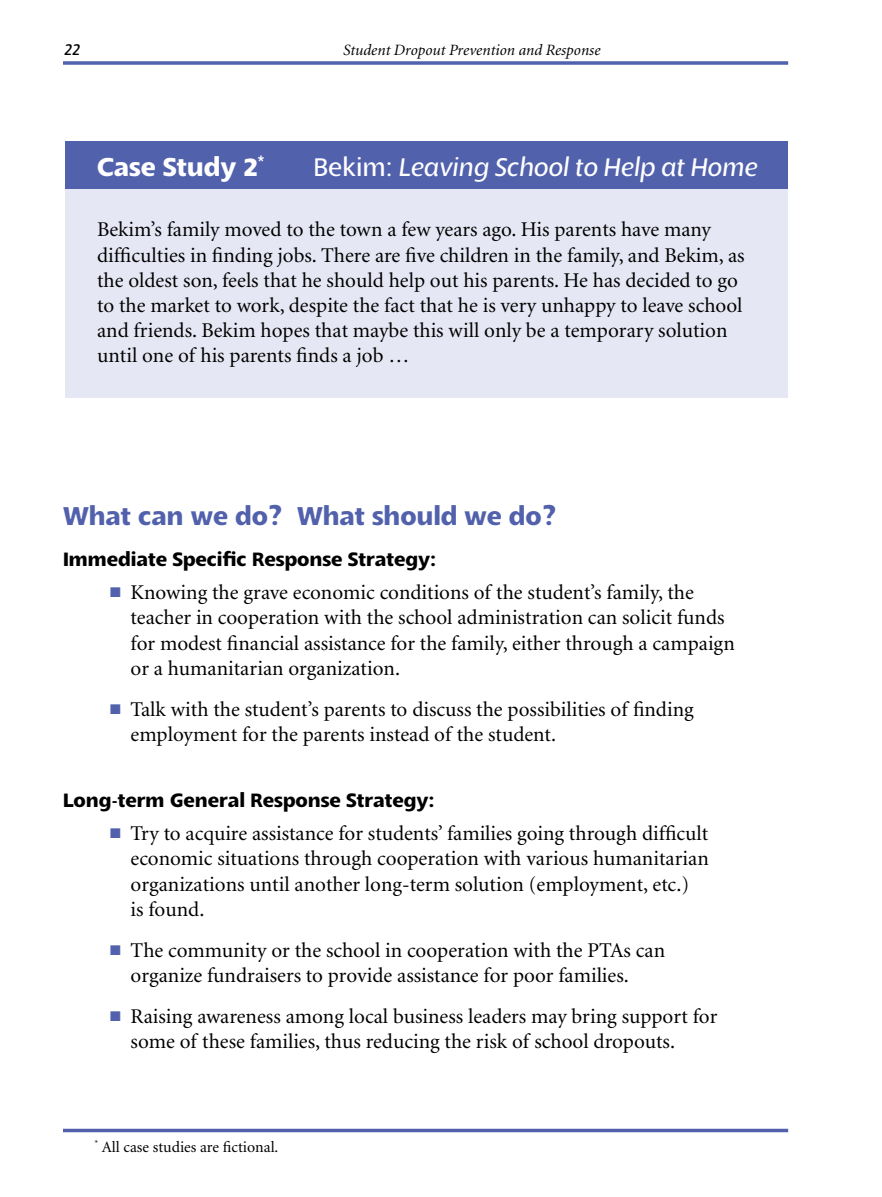
<style>
.page{position:relative;width:882px;height:1197px;background:#fff}
.page>*{position:absolute;margin:0;border:0;box-sizing:border-box;transform-origin:0 0}
.t1{font:italic 28px "Slippy";color:#fff}
.t2{font:700 28px "Slippy";color:#5261ac}
.t3{font:700 28px "Slippy";color:#fff}
.t4{font:21px/25.2px "Minion";color:#000}
.t5{font:700 21px "Slippy";color:#000}
.t6{font:italic 17.5px "Slippy";color:#000}
.t7{font:italic 15.75px "Minion";color:#000}
.t8{font:15.75px "Minion";color:#000}
.s1{font-style:normal}
.s2{color:#5261ac}
</style>
<div class="page">
<svg style="left:63px;top:61px;width:725px;height:4px;background:#6774b6"></svg>
<hr style="left:63px;top:1129px;width:725px;height:3px;background:#5261ac">
<div style="left:66px;top:142px;width:722px;height:47px;background:#5261ac"></div>
<div style="left:66px;top:189px;width:722px;height:209px;background:#e6e7f4"></div>
<p class="t6" style="left:64px;top:40px;width:17px">22</p>
<p class="t7" style="left:343px;top:42px;width:259px">Student Dropout Prevention and Response</p>
<h2 class="t3" style="left:97px;top:153px;width:168px">Case Study 2<sup>*</sup></h2>
<p class="t1" style="left:314px;top:153px;width:445px"><span class="s1">Bekim:</span> Leaving School to Help at Home</p>
<p class="t4" style="left:97px;top:218px;width:649px">Bekim’s family moved to the town a few years ago. His parents have many difficulties in finding jobs. There are five children in the family, and Bekim, as the oldest son, feels that he should help out his parents. He has decided to go to the market to work, despite the fact that he is very unhappy to leave school and friends. Bekim hopes that maybe this will only be a temporary solution until one of his parents finds a job …</p>
<h2 class="t2" style="left:63px;top:502px;width:495px">What can we do? What should we do?</h2>
<h3 class="t5" style="left:63px;top:548px;width:374px">Immediate Specific Response Strategy:</h3>
<p class="t4" style="left:131px;top:581px;width:606px;text-indent:-20px"><span class="s2">■</span> Knowing the grave economic conditions of the student’s family, the teacher in cooperation with the school administration can solicit funds for modest financial assistance for the family, either through a campaign or a humanitarian organization.</p>
<p class="t4" style="left:131px;top:697px;width:565px;text-indent:-20px"><span class="s2">■</span> Talk with the student’s parents to discuss the possibilities of finding employment for the parents instead of the student.</p>
<h3 class="t5" style="left:63px;top:789px;width:373px">Long-term General Response Strategy:</h3>
<p class="t4" style="left:131px;top:822px;width:580px;text-indent:-20px"><span class="s2">■</span> Try to acquire assistance for students’ families going through difficult economic situations through cooperation with various humanitarian organizations until another long-term solution (employment, etc.)<br>is found.</p>
<p class="t4" style="left:131px;top:938px;width:536px;text-indent:-20px"><span class="s2">■</span> The community or the school in cooperation with the PTAs can organize fundraisers to provide assistance for poor families.</p>
<p class="t4" style="left:131px;top:1004px;width:588px;text-indent:-20px"><span class="s2">■</span> Raising awareness among local business leaders may bring support for some of these families, thus reducing the risk of school dropouts.</p>
<p class="t8" style="left:94px;top:1139px;width:185px"><sup>*</sup> All case studies are fictional.</p>
</div>
